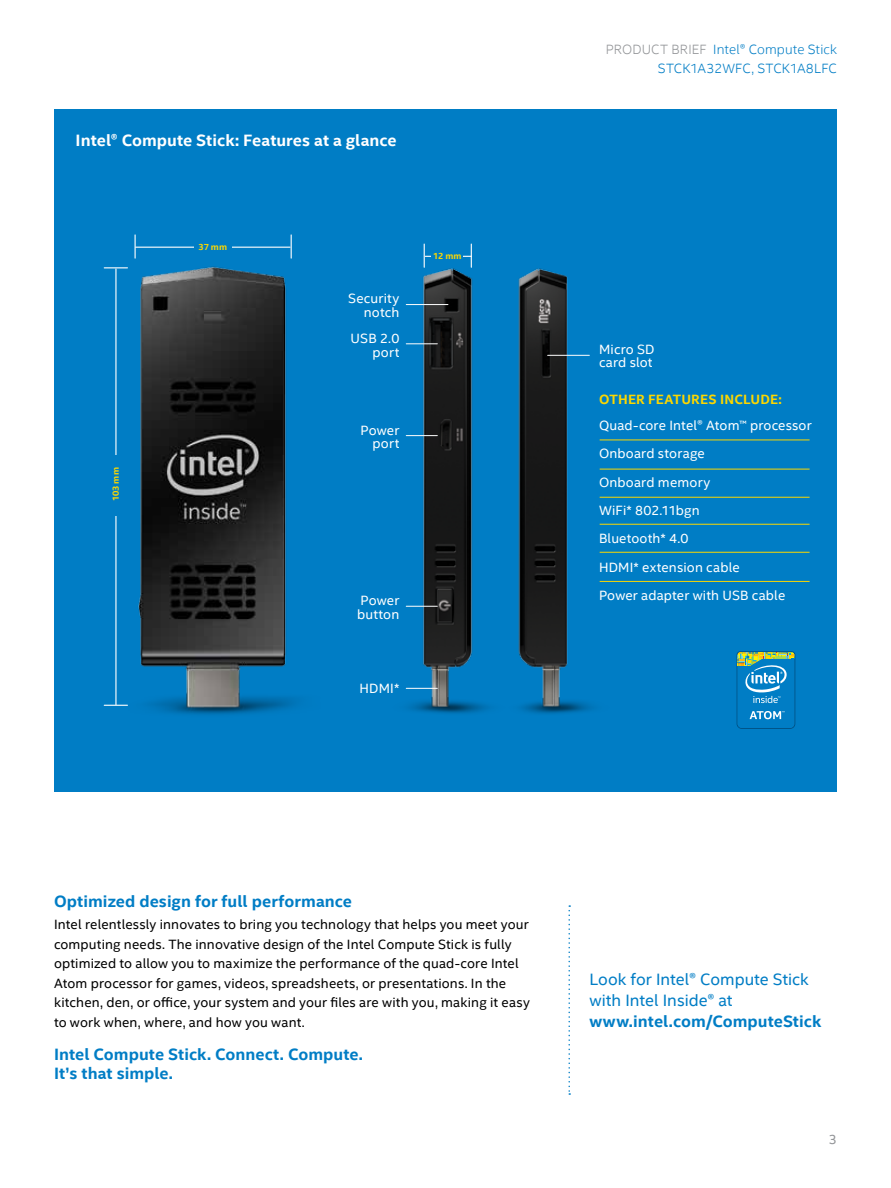
<style>
.page{position:relative;width:891px;height:1188px;background:#fff}
.page>*{position:absolute;margin:0;border:0;box-sizing:border-box;transform-origin:0 0}
.t1{font:700 16.5px/19.5px "Intel Clear";letter-spacing:.005em;color:#007dc5}
.t2{font:16.5px/21px "Intel Clear";color:#007dc5}
.t3{font:700 16.5px "Intel Clear";letter-spacing:.005em;color:#fff}
.t4{font:13.5px/19.5px "Intel Clear";letter-spacing:.01em;color:#000}
.t5{font:13.5px/28.3px "Intel Clear";letter-spacing:.01em;color:#fff}
.t6{font:300 13.5px/19.2px "Intel Clear";letter-spacing:.01em;color:#007dc5;text-align:right}
.t7{font:700 13.5px "Intel Clear";letter-spacing:.015em;color:#fcd700}
.t8{font:13.5px "Intel Clear";color:#939598}
.t9{font:700 9px "Intel Clear";letter-spacing:.005em;color:#fcd700}
.s1{color:#939598}
</style>
<div class="page">
<div style="left:54px;top:109px;width:783px;height:683px;background:#007dc5"></div>
<svg style="left:135px;top:235px;width:1px;height:23px"></svg>
<svg style="left:291px;top:235px;width:1px;height:23px"></svg>
<hr style="left:136px;top:247px;width:154px;height:1px;background:#fff">
<div style="left:194px;top:237px;width:38px;height:19px;background:#007dc5"></div>
<svg style="left:104px;top:267px;width:23px;height:1px"></svg>
<svg style="left:104px;top:705px;width:23px;height:1px"></svg>
<hr style="left:115px;top:269px;width:2px;height:436px;background:#fff">
<div style="left:104px;top:455px;width:20px;height:61px;background:#007dc5"></div>
<img style="left:134px;top:258px;width:163px;height:457px">
<img style="left:405px;top:261px;width:70px;height:453px">
<img style="left:475px;top:268px;width:145px;height:446px">
<svg style="left:424px;top:244px;width:1px;height:23px"></svg>
<svg style="left:471px;top:244px;width:1px;height:23px"></svg>
<hr style="left:425px;top:256px;width:46px;height:1px;background:#fff">
<div style="left:432px;top:246px;width:31px;height:19px;background:#007dc5"></div>
<hr style="left:406px;top:304px;width:42px;height:1px;background:#fff">
<hr style="left:548px;top:355px;width:41px;height:1px;background:#fff">
<hr style="left:406px;top:343px;width:31px;height:1px;background:#fff">
<hr style="left:406px;top:435px;width:31px;height:1px;background:#fff">
<hr style="left:406px;top:606px;width:31px;height:1px;background:#fff">
<hr style="left:406px;top:688px;width:31px;height:1px;background:#fff">
<hr style="left:600px;top:440px;width:210px;height:1px;background:#fcd700">
<hr style="left:600px;top:469px;width:210px;height:1px;background:#fcd700">
<hr style="left:600px;top:497px;width:210px;height:1px;background:#fcd700">
<hr style="left:600px;top:524px;width:210px;height:1px;background:#fcd700">
<hr style="left:600px;top:552px;width:210px;height:1px;background:#fcd700">
<hr style="left:600px;top:581px;width:210px;height:1px;background:#fcd700">
<svg style="left:737px;top:651px;width:58px;height:78px"></svg>
<svg style="left:568px;top:905px;width:2px;height:190px"></svg>
<p class="t3" style="left:76px;top:130px;width:323px">Intel® Compute Stick: Features at a glance</p>
<p class="t9" style="left:199px;top:241px;width:30px">37 mm</p>
<p class="t9" style="left:110px;top:501px;width:35px;rotate:-90deg">103 mm</p>
<p class="t5" style="left:348px;top:292px;width:53px;line-height:13.5px;text-align:right">Security notch</p>
<p class="t5" style="left:351px;top:332px;width:50px;line-height:13.5px;text-align:right">USB 2.0 port</p>
<p class="t5" style="left:360px;top:424px;width:40px;line-height:13.5px;text-align:right">Power port</p>
<p class="t9" style="left:433px;top:251px;width:30px">12 mm</p>
<p class="t5" style="left:357px;top:594px;width:44px;line-height:13.5px">Power button</p>
<p class="t5" style="left:359px;top:674px;width:41px">HDMI*</p>
<p class="t6" style="left:606px;top:40px;width:233px"><span class="s1">PRODUCT BRIEF</span> Intel® Compute Stick<br>STCK1A32WFC, STCK1A8LFC</p>
<p class="t5" style="left:599px;top:343px;width:57px;line-height:13.5px">Micro SD card slot</p>
<p class="t7" style="left:599px;top:391px;width:185px">OTHER FEATURES INCLUDE:</p>
<p class="t5" style="left:599px;top:411px;width:214px">Quad-core Intel® Atom™ processor<br>Onboard storage<br>Onboard memory<br>WiFi* 802.11bgn<br>Bluetooth* 4.0<br>HDMI* extension cable<br>Power adapter with USB cable</p>
<p class="t1" style="left:54px;top:891px;width:300px">Optimized design for full performance</p>
<p class="t4" style="left:54px;top:915px;width:477px">Intel relentlessly innovates to bring you technology that helps you meet your computing needs. The innovative design of the Intel Compute Stick is fully optimized to allow you to maximize the performance of the quad-core Intel Atom processor for games, videos, spreadsheets, or presentations. In the kitchen, den, or office, your system and your files are with you, making it easy to work when, where, and how you want.</p>
<p class="t1" style="left:54px;top:1044px;width:310px">Intel Compute Stick. Connect. Compute.<br>It’s that simple.</p>
<p class="t2" style="left:590px;top:969px;width:221px">Look for Intel® Compute Stick with Intel Inside® at</p>
<p class="t1" style="left:590px;top:1012px;width:233px">www.intel.com/ComputeStick</p>
<p class="t8" style="left:829px;top:1132px;width:10px">3</p>
</div>
